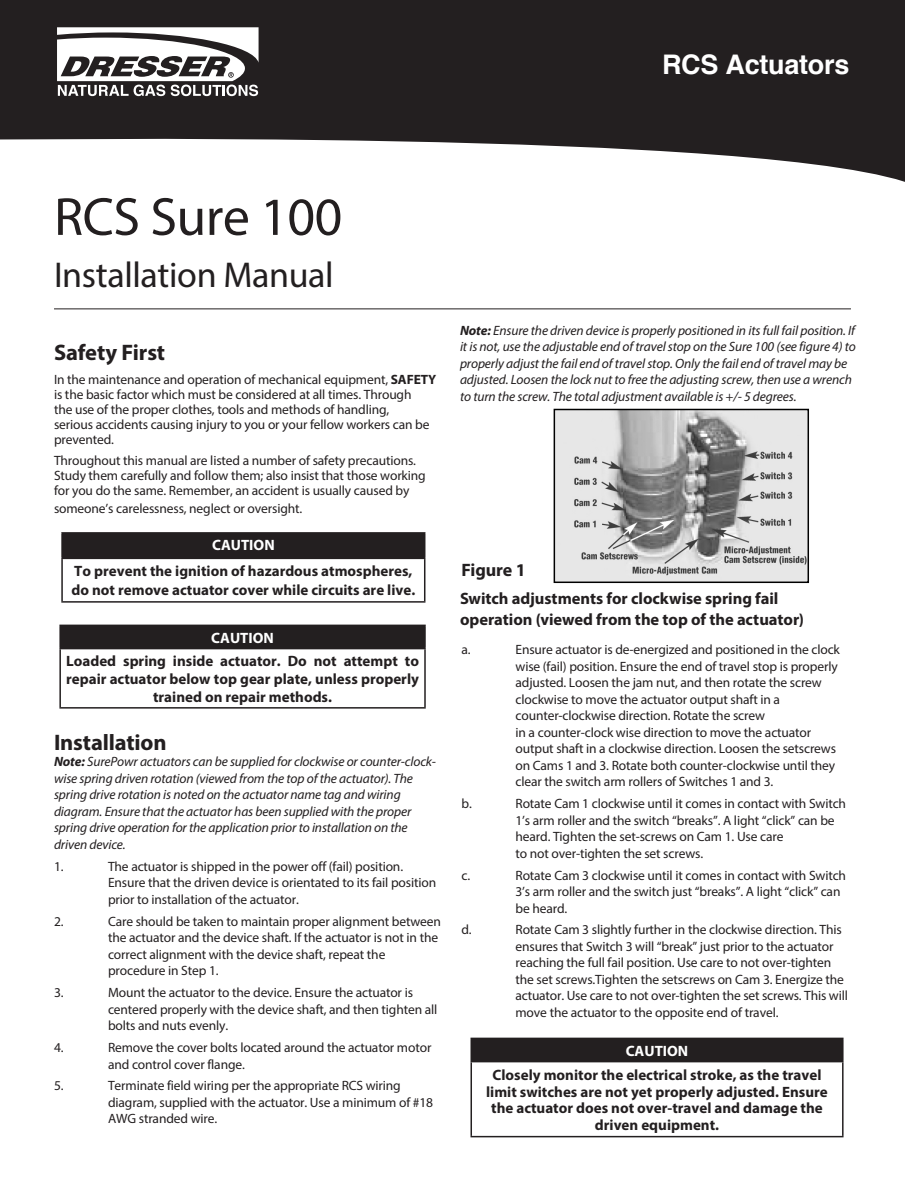
<style>
.page{position:relative;width:905px;height:1188px;background:#fff}
.page>*{position:absolute;margin:0;border:0;box-sizing:border-box;transform-origin:0 0}
.Headline_1{font:54px "Myriad Pro";letter-spacing:-.01em;color:#231f20}
.Headline_1-2{font:36px "Myriad Pro";letter-spacing:-.01em;color:#231f20}
.Body_Copy_smaller{font:700 27px "Helvetica";letter-spacing:-.01em;color:#fff}
.Level_1_header{font:700 22.5px "Myriad Pro";letter-spacing:-.01em;color:#231f20}
.Level_1_header-2{font:700 18px "Myriad Pro";letter-spacing:-.005em;color:#231f20}
.Level_1_header-3{font:700 16.5px/21px "Myriad Pro";letter-spacing:-.005em;color:#231f20}
.Numbered_Text{font:700 15px/16.5px "Myriad Pro";color:#231f20;text-align:center}
.Numbered_Text-2{font:700 15px "Myriad Pro";color:#fff}
.Body_Copy_smaller-2{font:13.5px/16.5px "Myriad Pro";letter-spacing:-.01em;color:#231f20}
.Body_Copy_smaller-3{font:italic 13.5px/16.5px "Myriad Pro";letter-spacing:-.01em;color:#231f20}
.Body_Copy{font:13.5px/15px "Myriad Pro";letter-spacing:-.01em;color:#231f20}
.s1{font-weight:700}
</style>
<div class="page">
<svg style="left:0;top:0;width:904px;height:182px;fill:#231f20"></svg>
<svg style="left:57px;top:27px;width:201px;height:69px"></svg>
<hr style="left:54px;top:309px;width:796px;height:1px;background:#231f20">
<div style="left:62px;top:533px;width:362px;height:25px;background:#231f20"></div>
<hr style="left:61px;top:532px;width:364px;height:2px;background:#231f20">
<hr style="left:61px;top:534px;width:2px;height:24px;background:#231f20">
<svg style="left:424px;top:534px;width:1px;height:24px"></svg>
<hr style="left:61px;top:558px;width:364px;height:1px;background:#231f20">
<hr style="left:61px;top:559px;width:2px;height:42px;background:#231f20">
<hr style="left:424px;top:559px;width:1px;height:42px;background:#231f20">
<hr style="left:61px;top:601px;width:364px;height:2px;background:#231f20">
<div style="left:60px;top:625px;width:365px;height:24px;background:#231f20"></div>
<hr style="left:59px;top:625px;width:367px;height:1px;background:#231f20">
<hr style="left:59px;top:626px;width:2px;height:22px;background:#231f20">
<hr style="left:424px;top:626px;width:2px;height:22px;background:#231f20">
<hr style="left:59px;top:648px;width:367px;height:1px;background:#231f20">
<hr style="left:59px;top:649px;width:2px;height:58px;background:#231f20">
<hr style="left:424px;top:649px;width:2px;height:58px;background:#231f20">
<hr style="left:59px;top:707px;width:367px;height:2px;background:#231f20">
<img style="left:556px;top:412px;width:250px;height:168px">
<div style="left:553px;top:409px;width:256px;height:174px;border:2px solid #000"></div>
<div style="left:471px;top:1038px;width:371px;height:24px;background:#231f20"></div>
<hr style="left:470px;top:1038px;width:373px;height:1px;background:#231f20">
<hr style="left:470px;top:1039px;width:2px;height:22px;background:#231f20">
<svg style="left:842px;top:1039px;width:1px;height:22px"></svg>
<hr style="left:470px;top:1061px;width:373px;height:1px;background:#231f20">
<hr style="left:470px;top:1062px;width:2px;height:74px;background:#231f20">
<hr style="left:842px;top:1062px;width:1px;height:74px;background:#231f20">
<hr style="left:470px;top:1136px;width:373px;height:1px;background:#231f20">
<p class="Body_Copy_smaller" style="left:662px;top:43px;width:189px">RCS Actuators</p>
<p class="Headline_1" style="left:54px;top:183px;width:290px">RCS Sure 100</p>
<p class="Headline_1-2" style="left:54px;top:252px;width:281px">Installation Manual</p>
<p class="Level_1_header" style="left:54px;top:338px;width:113px">Safety First</p>
<p class="Body_Copy" style="left:54px;top:372px;width:383px">In the maintenance and operation of mechanical equipment, <span class="s1">SAFETY </span>is the basic factor which must be considered at all times. Through<br>the use of the proper clothes, tools and methods of handling,<br>serious accidents causing injury to you or your fellow workers can be prevented.</p>
<p class="Body_Copy" style="left:54px;top:452px;width:373px">Throughout this manual are listed a number of safety precautions.<br>Study them carefully and follow them; also insist that those working for you do the same. Remember, an accident is usually caused by</p>
<p class="Body_Copy" style="left:54px;top:500px;width:250px">someone’s carelessness, neglect or oversight.</p>
<p class="Numbered_Text-2" style="left:212px;top:535px;width:64px">CAUTION</p>
<p class="Numbered_Text" style="left:74px;top:562px;width:340px">To prevent the ignition of hazardous atmospheres,</p>
<p class="Numbered_Text" style="left:71px;top:581px;width:345px">do not remove actuator cover while circuits are live.</p>
<p class="Numbered_Text-2" style="left:211px;top:628px;width:64px">CAUTION</p>
<p class="Numbered_Text" style="left:66px;top:651px;width:354px;line-height:18px">Loaded spring inside actuator. Do not attempt to repair actuator below top gear plate, unless properly trained on repair methods.</p>
<p class="Level_1_header" style="left:54px;top:728px;width:114px">Installation</p>
<p class="Body_Copy_smaller-3" style="left:54px;top:753px;width:383px"><span class="s1">Note:</span> SurePowr actuators can be supplied for clockwise or counter-clock&shy;wise spring driven rotation (viewed from the top of the actuator). The spring drive rotation is noted on the actuator name tag and wiring diagram. Ensure that the actuator has been supplied with the proper spring drive operation for the application prior to installation on the driven device.</p>
<p class="Body_Copy_smaller-2" style="left:54px;top:858px;width:11px">1.</p>
<p class="Body_Copy_smaller-2" style="left:108px;top:858px;width:329px">The actuator is shipped in the power off (fail) position.<br>Ensure that the driven device is orientated to its fail position prior to installation of the actuator.</p>
<p class="Body_Copy_smaller-2" style="left:54px;top:913px;width:11px">2.</p>
<p class="Body_Copy_smaller-2" style="left:108px;top:913px;width:334px">Care should be taken to maintain proper alignment between the actuator and the device shaft. If the actuator is not in the correct alignment with the device shaft, repeat the procedure in Step 1.</p>
<p class="Body_Copy_smaller-2" style="left:54px;top:984px;width:11px">3.</p>
<p class="Body_Copy_smaller-2" style="left:108px;top:984px;width:331px">Mount the actuator to the device. Ensure the actuator is centered properly with the device shaft, and then tighten all bolts and nuts evenly.</p>
<p class="Body_Copy_smaller-2" style="left:54px;top:1039px;width:11px">4.</p>
<p class="Body_Copy_smaller-2" style="left:108px;top:1039px;width:325px">Remove the cover bolts located around the actuator motor and control cover flange.</p>
<p class="Body_Copy_smaller-2" style="left:54px;top:1077px;width:11px">5.</p>
<p class="Body_Copy_smaller-2" style="left:108px;top:1077px;width:326px">Terminate field wiring per the appropriate RCS wiring diagram, supplied with the actuator. Use a minimum of #18<br>AWG stranded wire.</p>
<p class="Body_Copy_smaller-3" style="left:460px;top:322px;width:397px"><span class="s1">Note:</span> Ensure the driven device is properly positioned in its full fail position. If it is not, use the adjustable end of travel stop on the Sure 100 (see figure 4) to properly adjust the fail end of travel stop. Only the fail end of travel may be adjusted. Loosen the lock nut to free the adjusting screw, then use a wrench to turn the screw. The total adjustment available is +/- 5 degrees.</p>
<p class="Level_1_header-2" style="left:461px;top:558px;width:66px">Figure 1</p>
<p class="Level_1_header-3" style="left:460px;top:587px;width:345px">Switch adjustments for clockwise spring fail operation (viewed from the top of the actuator)</p>
<p class="Body_Copy_smaller-2" style="left:461px;top:641px;width:11px">a.</p>
<p class="Body_Copy_smaller-2" style="left:515px;top:641px;width:326px">Ensure actuator is de-energized and positioned in the clock wise (fail) position. Ensure the end of travel stop is properly adjusted. Loosen the jam nut, and then rotate the screw clockwise to move the actuator output shaft in a counter-clockwise direction. Rotate the screw<br>in a counter-clock wise direction to move the actuator output shaft in a clockwise direction. Loosen the setscrews on Cams 1 and 3. Rotate both counter-clockwise until they clear the switch arm rollers of Switches 1 and 3.</p>
<p class="Body_Copy_smaller-2" style="left:461px;top:795px;width:12px">b.</p>
<p class="Body_Copy_smaller-2" style="left:515px;top:795px;width:332px">Rotate Cam 1 clockwise until it comes in contact with Switch 1’s arm roller and the switch “breaks”. A light “click” can be heard. Tighten the set-screws on Cam 1. Use care<br>to not over-tighten the set screws.</p>
<p class="Body_Copy_smaller-2" style="left:461px;top:867px;width:10px">c.</p>
<p class="Body_Copy_smaller-2" style="left:515px;top:867px;width:332px">Rotate Cam 3 clockwise until it comes in contact with Switch<br>3’s arm roller and the switch just “breaks”. A light “click” can be heard.</p>
<p class="Body_Copy_smaller-2" style="left:461px;top:921px;width:12px">d.</p>
<p class="Body_Copy_smaller-2" style="left:515px;top:921px;width:334px">Rotate Cam 3 slightly further in the clockwise direction. This ensures that Switch 3 will “break” just prior to the actuator reaching the full fail position. Use care to not over-tighten the set screws.Tighten the setscrews on Cam 3. Energize the actuator. Use care to not over-tighten the set screws. This will move the actuator to the opposite end of travel.</p>
<p class="Numbered_Text-2" style="left:625px;top:1041px;width:64px">CAUTION</p>
<p class="Numbered_Text" style="left:486px;top:1066px;width:343px">Closely monitor the electrical stroke, as the travel limit switches are not yet properly adjusted. Ensure the actuator does not over-travel and damage the driven equipment.</p>
</div>
